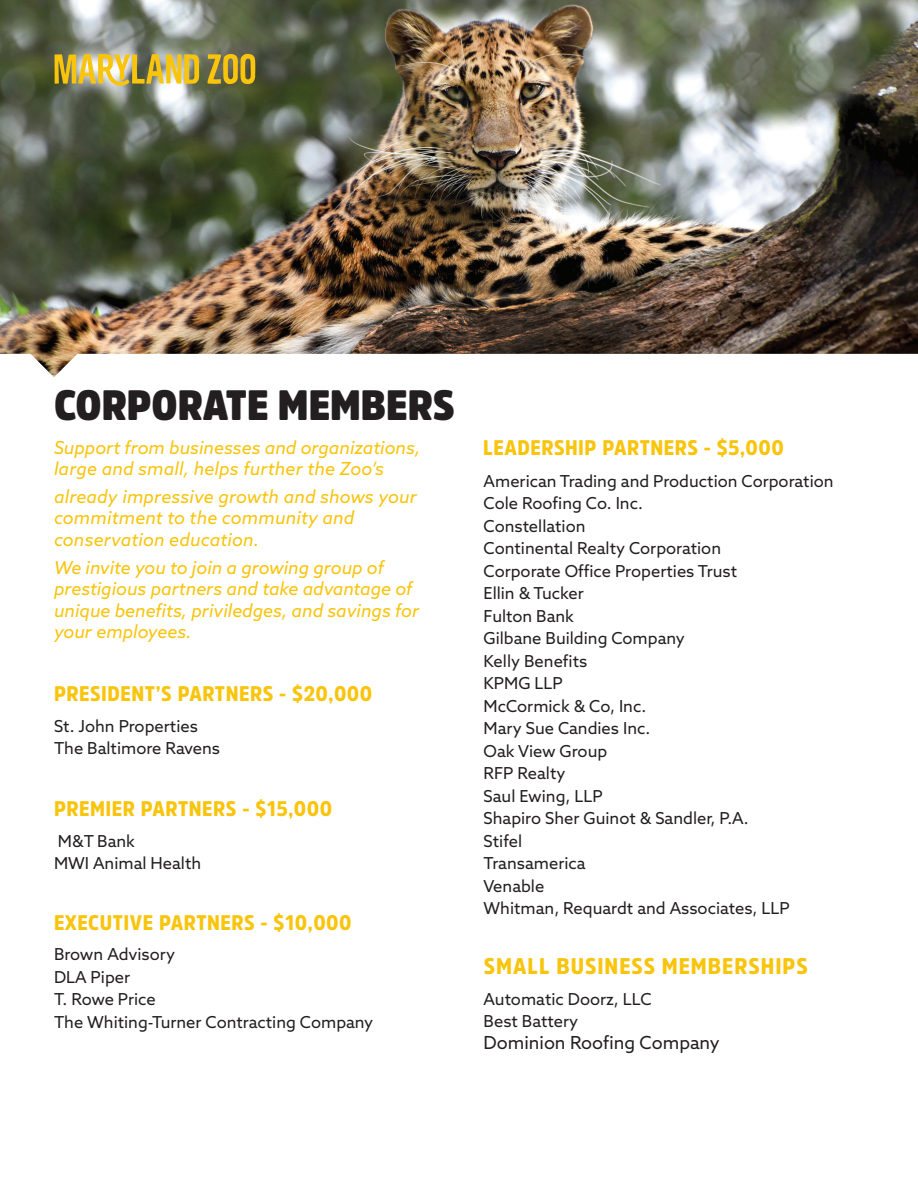
<style>
.page{position:relative;width:918px;height:1188px;background:#fff}
.page>*{position:absolute;margin:0;border:0;box-sizing:border-box;transform-origin:0 0}
.t1{font:900 42px "Amsi Pro Narw";color:#231f20}
.t2{font:900 22.5px "Amsi Pro Narw";letter-spacing:.045em;color:#f9c40c}
.t3{font:900 21px "Amsi Pro Narw";letter-spacing:.025em;color:#f9c40c}
.t4{font:italic 18px/21.6px "Azo Sans";color:#f9c40c}
.t5{font:18px "Azo Sans";color:#231f20}
.t6{font:16.5px/22.5px "Azo Sans";color:#231f20}
</style>
<div class="page">
<img style="left:0;top:0;width:918px;height:354px">
<svg style="left:208px;top:54px;width:47px;height:30px"></svg>
<img style="left:55px;top:54px;width:144px;height:32px">
<h1 class="t1" style="left:54px;top:377px;width:402px">CORPORATE MEMBERS</h1>
<p class="t4" style="left:54px;top:436px;width:368px">Support from businesses and organizations,</p>
<p class="t3" style="left:483px;top:434px;width:302px">LEADERSHIP PARTNERS - $5,000</p>
<p class="t4" style="left:54px;top:455px;width:365px;line-height:27.6px">large and small, helps further the Zoo’s already impressive growth and shows your</p>
<p class="t4" style="left:54px;top:507px;width:302px">commitment to the community and conservation education.</p>
<p class="t4" style="left:54px;top:556px;width:367px">We invite you to join a growing group of prestigious partners and take advantage of unique benefits, priviledges, and savings for your employees.</p>
<p class="t6" style="left:484px;top:469px;width:352px">American Trading and Production Corporation<br>Cole Roofing Co. Inc.<br>Constellation<br>Continental Realty Corporation<br>Corporate Office Properties Trust<br>Ellin &amp; Tucker<br>Fulton Bank<br>Gilbane Building Company<br>Kelly Benefits<br>KPMG LLP<br>McCormick &amp; Co, Inc.<br>Mary Sue Candies Inc.<br>Oak View Group<br>RFP Realty<br>Saul Ewing, LLP<br>Shapiro Sher Guinot &amp; Sandler, P.A.<br>Stifel<br>Transamerica<br>Venable<br>Whitman, Requardt and Associates, LLP</p>
<p class="t3" style="left:54px;top:679px;width:320px">PRESIDENT’S PARTNERS - $20,000</p>
<p class="t6" style="left:54px;top:714px;width:168px">St. John Properties<br>The Baltimore Ravens</p>
<p class="t3" style="left:54px;top:794px;width:280px">PREMIER PARTNERS - $15,000</p>
<p class="t6" style="left:54px;top:829px;width:149px">M&amp;T Bank<br>MWI Animal Health</p>
<p class="t3" style="left:54px;top:909px;width:299px">EXECUTIVE PARTNERS - $10,000</p>
<p class="t6" style="left:54px;top:943px;width:321px">Brown Advisory<br>DLA Piper<br>T. Rowe Price<br>The Whiting-Turner Contracting Company</p>
<h2 class="t2" style="left:484px;top:951px;width:326px">SMALL BUSINESS MEMBERSHIPS</h2>
<p class="t6" style="left:484px;top:987px;width:169px">Automatic Doorz, LLC<br>Best Battery</p>
<p class="t5" style="left:484px;top:1031px;width:238px">Dominion Roofing Company</p>
</div>
